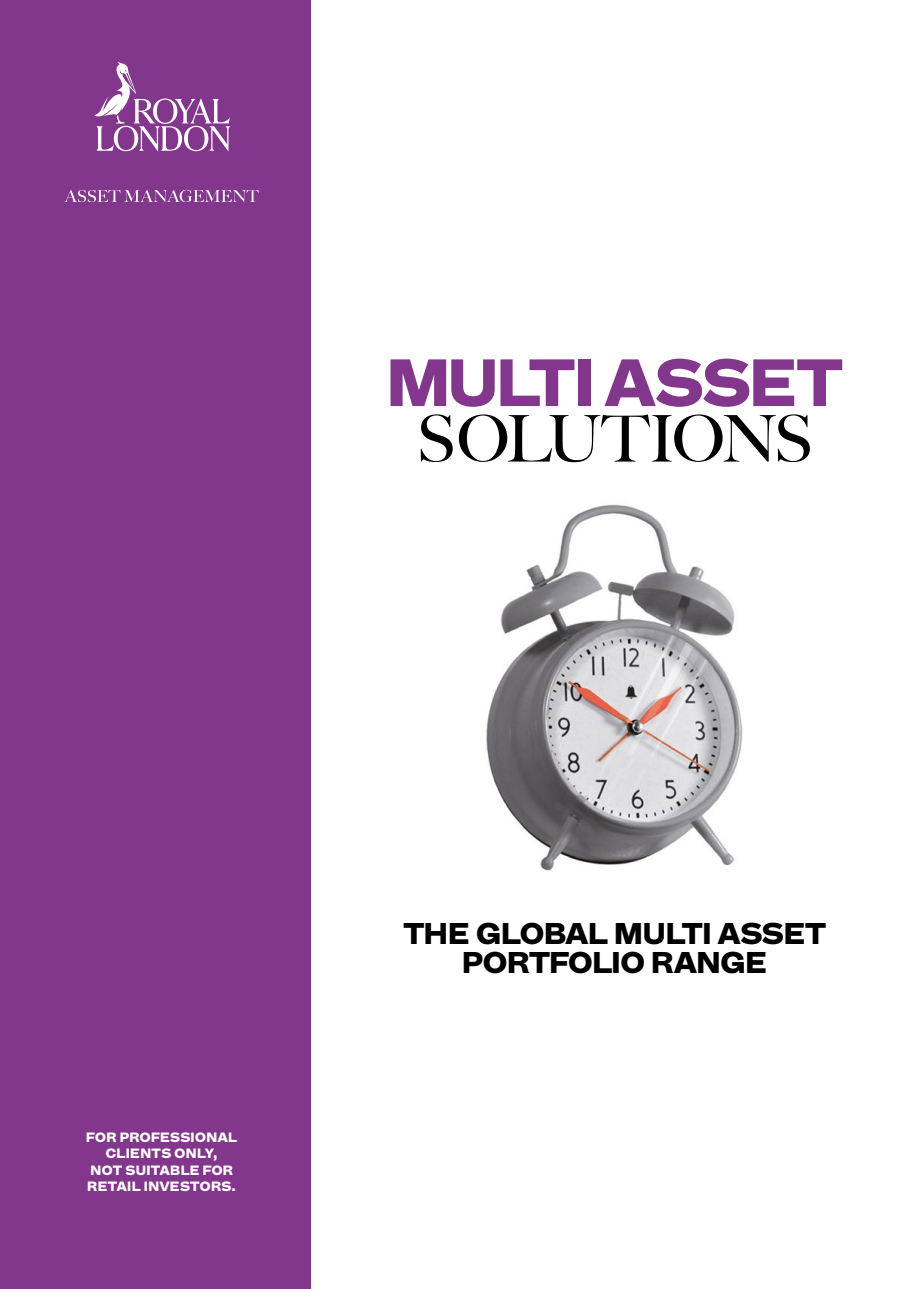
<style>
.page{position:relative;width:919px;height:1289px;background:#fff}
.page>*{position:absolute;margin:0;border:0;box-sizing:border-box;transform-origin:0 0}
.t1{font:900 66.6px "Grot";letter-spacing:-.02em;color:#82368c}
.t2{font:500 64.5px "Big Caslon";letter-spacing:-.045em;color:#000}
.t3{font:900 30px/28.5px "Grot";color:#000;text-align:center}
.t4{font:900 13.5px/16.5px "Grot";letter-spacing:.03em;color:#fff;text-align:center}
</style>
<div class="page">
<img style="left:486px;top:504px;width:257px;height:367px">
<div style="left:0;top:0;width:310px;height:1288px;background:#82368c"></div>
<svg style="left:94px;top:62px;width:136px;height:90px"></svg>
<svg style="left:64px;top:190px;width:195px;height:12px"></svg>
<h1 class="t1" style="left:386px;top:335px;width:458px">MULTI ASSET</h1>
<h2 class="t2" style="left:416px;top:386px;width:397px">SOLUTIONS</h2>
<p class="t4" style="left:87px;top:1129px;width:152px">FOR PROFESSIONAL<br>CLIENTS ONLY,<br>NOT SUITABLE FOR<br>RETAIL INVESTORS.</p>
<h3 class="t3" style="left:403px;top:921px;width:424px">THE GLOBAL MULTI ASSET<br>PORTFOLIO RANGE</h3>
</div>
